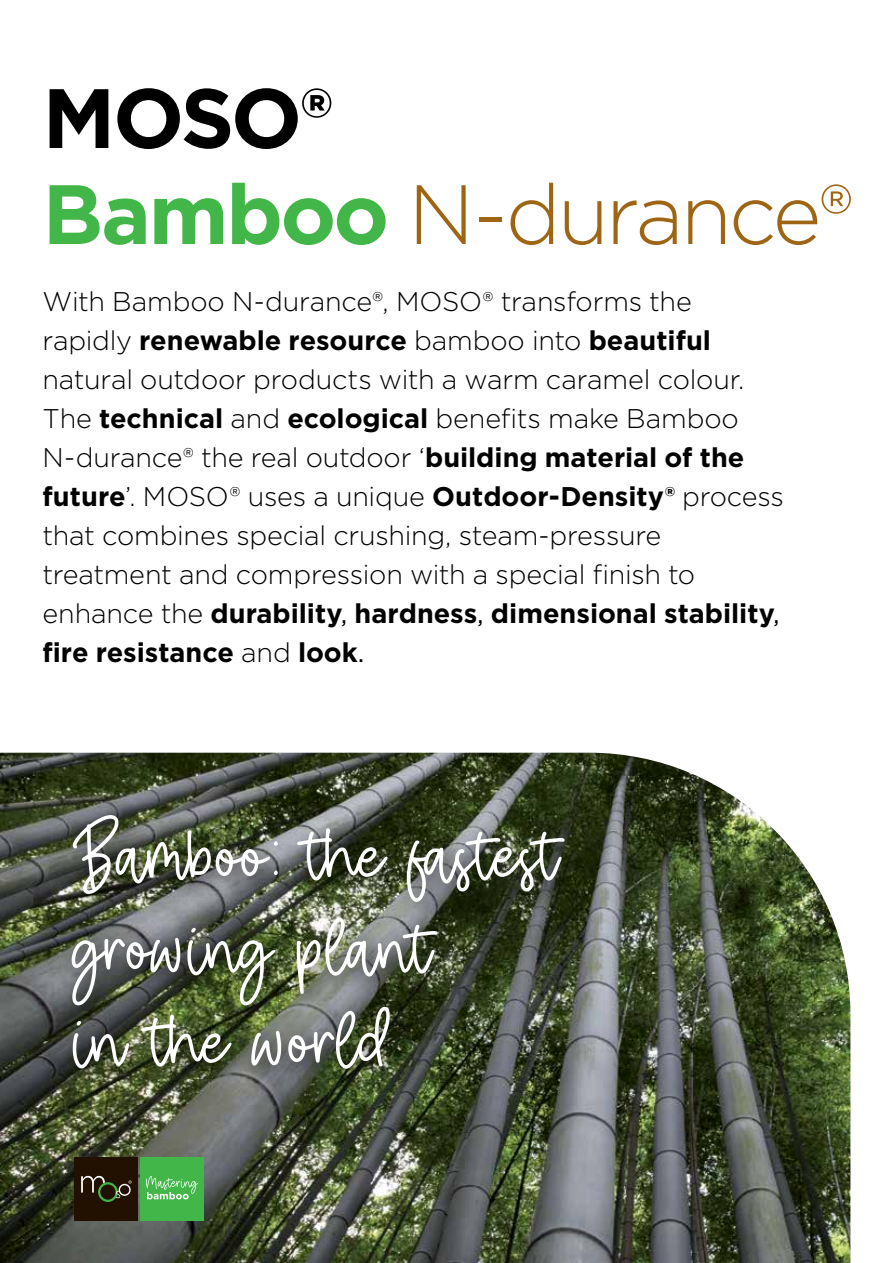
<style>
.page{position:relative;width:893px;height:1263px;background:#fff}
.page>*{position:absolute;margin:0;border:0;box-sizing:border-box;transform-origin:0 0}
.t1{font:112.5px/93px "Goldie Dreambox";color:#fff}
.t2{font:300 84px/96px "Gotham";letter-spacing:-.04em;color:#9e6614}
.t3{font:300 27px/39px "Gotham";letter-spacing:-.01em;color:#000}
.s1{font-weight:700;color:#000}
.s2{font-weight:700;color:#43b649}
.s3{font-weight:700}
.s4{font-weight:400}
</style>
<div class="page">
<img style="left:0;top:753px;width:850px;height:510px">
<div style="left:74px;top:1157px;width:64px;height:63px;background:#221000"></div>
<div style="left:140px;top:1157px;width:64px;height:63px;background:#43b649"></div>
<svg style="left:146px;top:1176px;width:52px;height:23px"></svg>
<svg style="left:81px;top:1176px;width:51px;height:26px"></svg>
<div style="left:60px;top:803px;width:527px;height:289px;background:#000;opacity:.7"></div>
<h2 class="t2" style="left:43px;top:68px;width:813px"><span class="s1">MOSO®<br></span><span class="s2">Bamboo</span> N-durance®</h2>
<p class="t3" style="left:43px;top:281px;width:743px">With Bamboo N-durance®, MOSO® transforms the rapidly <span class="s3">renewable resource</span> bamboo into <span class="s3">beautiful </span>natural outdoor products with a warm caramel colour.<br>The <span class="s3">technical</span> and <span class="s3">ecological</span> benefits make Bamboo N-durance® the real outdoor ‘<span class="s3">building material of the future</span>’. MOSO® uses a unique <span class="s3">Outdoor-Density®</span> process that combines special crushing, steam-pressure treatment and compression with a special finish to enhance the <span class="s3">durability</span><span class="s4">,</span> <span class="s3">hardness</span><span class="s4">,</span> <span class="s3">dimensional stability</span><span class="s4">, </span><span class="s3">fire resistance</span> and <span class="s3">look</span><span class="s4">.</span></p>
<h1 class="t1" style="left:74px;top:808px;width:487px">Bamboo: the fastest growing plant<br>in the world</h1>
</div>
